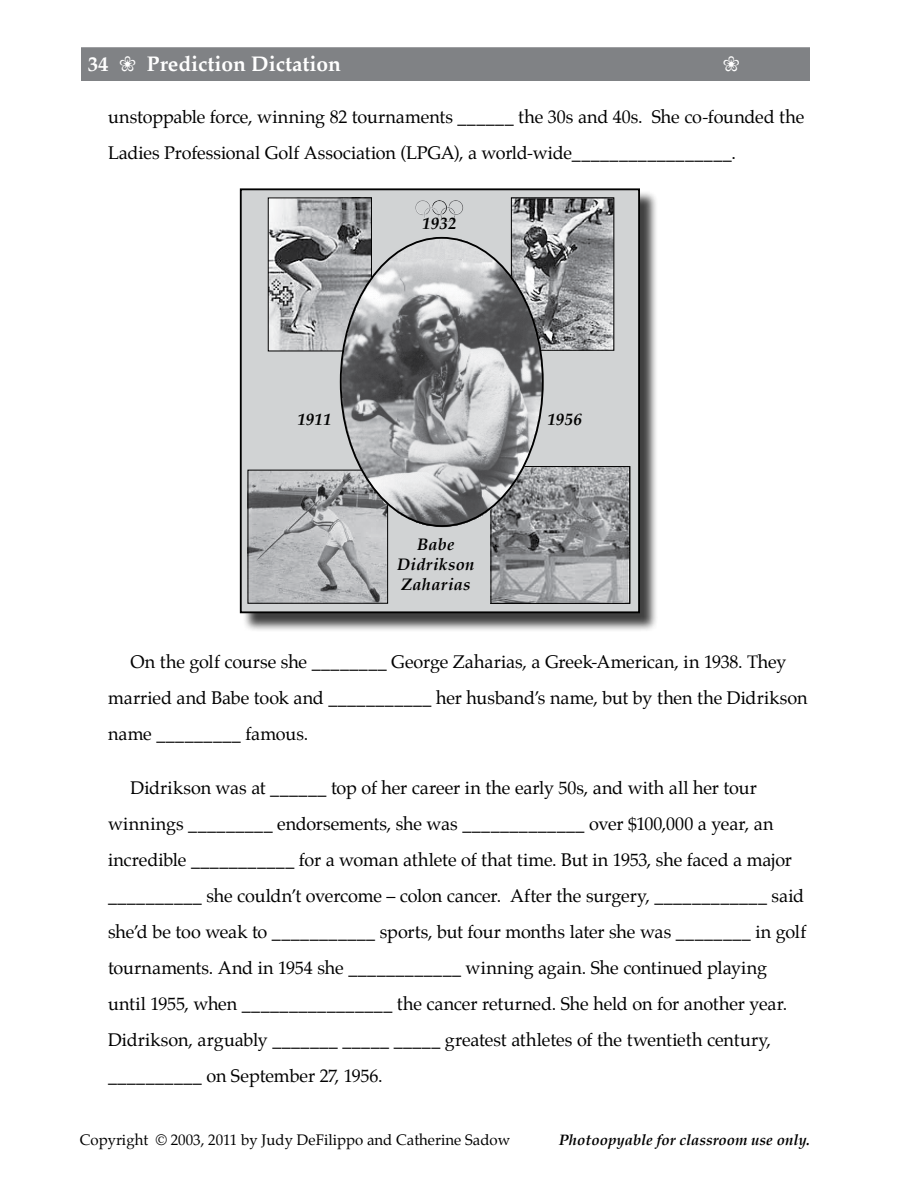
<style>
.page{position:relative;width:918px;height:1188px;background:#fff}
.page>*{position:absolute;margin:0;border:0;box-sizing:border-box;transform-origin:0 0}
.t1{font:700 21px "Palatino";color:#fff}
.t2{font:18px/36px "Palatino";letter-spacing:-.01em;color:#000}
.t3{font:italic 700 16.65px/20px "Palatino";letter-spacing:.015em;color:#000;text-align:center}
.t4{font:15px "Palatino";color:#000}
.t5{font:italic 700 15px "Palatino";color:#000}
</style>
<div class="page">
<div style="left:81px;top:47px;width:729px;height:34px;background:#808285;border:2px solid #808285"></div>
<div style="left:242px;top:191px;width:416px;height:441px;background:#000;opacity:.75"></div>
<div style="left:241px;top:189px;width:398px;height:423px;background:#d1d3d4"></div>
<div style="left:240px;top:188px;width:400px;height:425px;border:2px solid #000"></div>
<img style="left:249px;top:472px;width:137px;height:130px">
<div style="left:247px;top:470px;width:141px;height:134px;border:1px solid #000"></div>
<img style="left:492px;top:468px;width:136px;height:134px">
<div style="left:490px;top:466px;width:140px;height:138px;border:1px solid #000"></div>
<img style="left:513px;top:199px;width:99px;height:150px">
<div style="left:511px;top:197px;width:103px;height:154px;border:1px solid #000"></div>
<img style="left:270px;top:199px;width:100px;height:150px">
<div style="left:268px;top:197px;width:104px;height:154px;border:1px solid #000"></div>
<img style="left:340px;top:249px;width:204px;height:282px">
<img style="left:432px;top:200px;width:31px;height:15px">
<p class="t1" style="left:88px;top:46px;width:255px">34 ❀ Prediction Dictation</p>
<p class="t2" style="left:108px;top:99px;width:698px">unstoppable force, winning 82 tournaments ______ the 30s and 40s. She co-founded the<br>Ladies Professional Golf Association (LPGA), a world-wide_________________.</p>
<p class="t3" style="left:422px;top:213px;width:36px">1932</p>
<p class="t3" style="left:297px;top:409px;width:35px">1911</p>
<p class="t3" style="left:547px;top:409px;width:36px">1956</p>
<p class="t3" style="left:397px;top:535px;width:79px">Babe<br>Didrikson<br>Zaharias</p>
<p class="t2" style="left:108px;top:644px;width:701px;text-indent:22px">On the golf course she ________ George Zaharias, a Greek-American, in 1938. They married and Babe took and ___________ her husband’s name, but by then the Didrikson name _________ famous.</p>
<p class="t2" style="left:108px;top:770px;width:700px;text-indent:22px">Didrikson was at ______ top of her career in the early 50s, and with all her tour winnings _________ endorsements, she was _____________ over $100,000 a year, an incredible ___________ for a woman athlete of that time. But in 1953, she faced a major __________ she couldn’t overcome – colon cancer. After the surgery, ____________ said she’d be too weak to ___________ sports, but four months later she was ________ in golf tournaments. And in 1954 she ____________ winning again. She continued playing until 1955, when ________________ the cancer returned. She held on for another year.<br>Didrikson, arguably _______ _____ _____ greatest athletes of the twentieth century, __________ on September 27, 1956.</p>
<p class="t4" style="left:80px;top:1128px;width:432px">Copyright © 2003, 2011 by Judy DeFilippo and Catherine Sadow</p>
<p class="t5" style="left:559px;top:1128px;width:253px">Photoopyable for classroom use only.</p>
</div>
